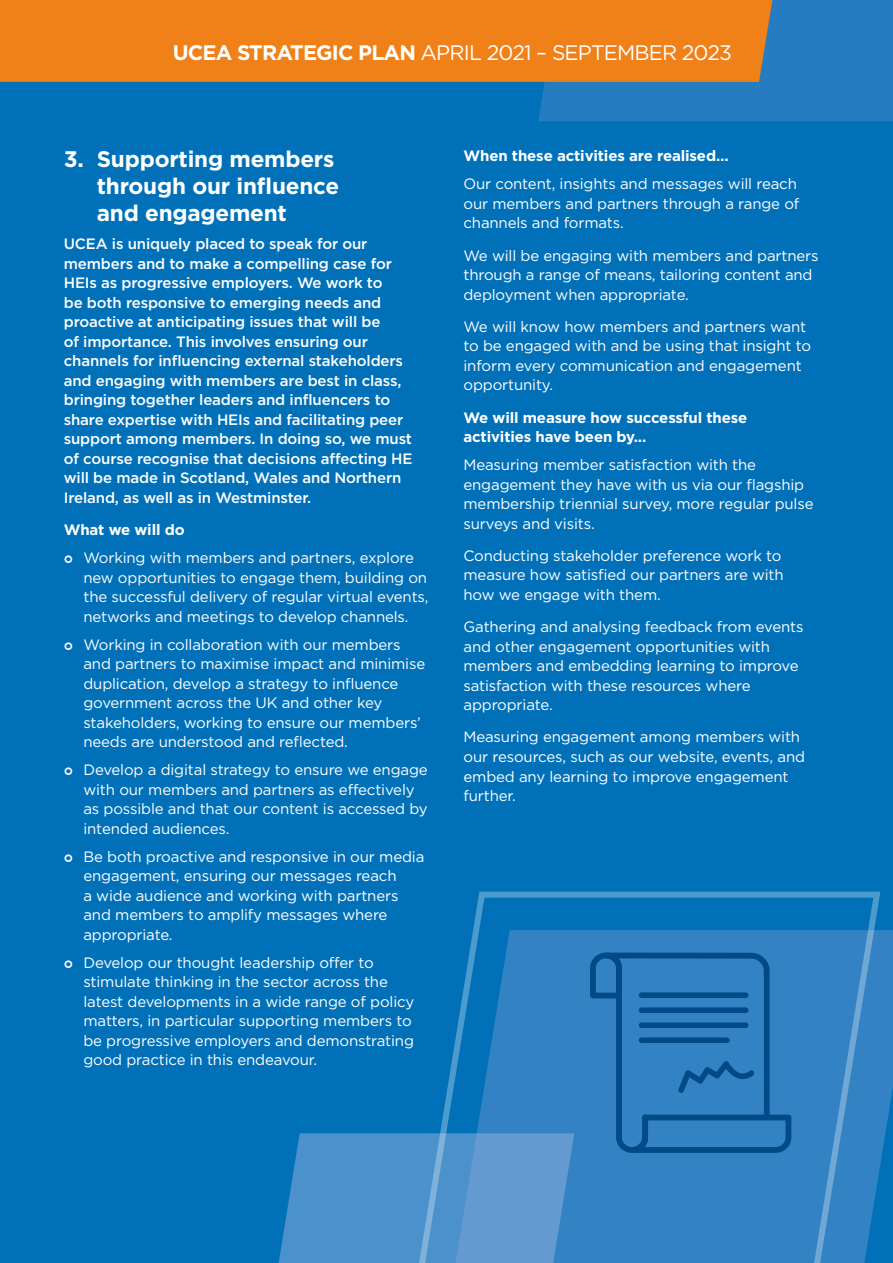
<style>
.page{position:relative;width:893px;height:1263px;background:#0071b9}
.page>*{position:absolute;margin:0;border:0;box-sizing:border-box;transform-origin:0 0}
.t1{font:700 22.5px/27px "Gotham";letter-spacing:-.01em;color:#fff}
.t2{font:21px "Gotham";letter-spacing:-.04em;color:#fff}
.t3{font:15px/19.5px "Gotham";letter-spacing:-.01em;color:#fff}
.t4{font:500 15px/19.5px "Gotham";letter-spacing:-.01em;color:#fff}
.t5{font:700 15px/19.5px "Gotham";letter-spacing:-.01em;color:#fff}
.s1{font-weight:700}
</style>
<div class="page">
<div style="left:538px;top:0;width:355px;height:121px;background:#257cc0"></div>
<div style="left:0;top:0;width:772px;height:82px;background:#f08018"></div>
<svg style="left:884px;top:930px;width:9px;height:210px;background:#2c80c2"></svg>
<svg style="left:278px;top:1133px;width:116px;height:130px;background:#438dc9"></svg>
<svg style="left:394px;top:891px;width:490px;height:372px"></svg>
<svg style="left:590px;top:952px;width:201px;height:201px;background:#2877b7"></svg>
<p class="t2" style="left:173px;top:40px;width:561px"><span class="s1">UCEA STRATEGIC PLAN</span> APRIL 2021 – SEPTEMBER 2023</p>
<p class="t1" style="left:97px;top:145px;width:244px;text-indent:-33px">3. Supporting members through our influence and engagement</p>
<p class="t4" style="left:64px;top:234px;width:350px">UCEA is uniquely placed to speak for our members and to make a compelling case for HEIs as progressive employers. We work to<br>be both responsive to emerging needs and proactive at anticipating issues that will be<br>of importance. This involves ensuring our channels for influencing external stakeholders and engaging with members are best in class, bringing together leaders and influencers to share expertise with HEIs and facilitating peer support among members. In doing so, we must of course recognise that decisions affecting HE will be made in Scotland, Wales and Northern Ireland, as well as in Westminster.</p>
<p class="t5" style="left:64px;top:520px;width:122px">What we will do</p>
<p class="t3" style="left:83px;top:548px;width:347px">Working with members and partners, explore new opportunities to engage them, building on the successful delivery of regular virtual events, networks and meetings to develop channels.</p>
<p class="t3" style="left:83px;top:634px;width:343px">Working in collaboration with our members and partners to maximise impact and minimise duplication, develop a strategy to influence government across the UK and other key stakeholders, working to ensure our members’ needs are understood and reflected.</p>
<p class="t3" style="left:83px;top:760px;width:346px">Develop a digital strategy to ensure we engage with our members and partners as effectively as possible and that our content is accessed by intended audiences.</p>
<p class="t3" style="left:83px;top:846px;width:342px">Be both proactive and responsive in our media engagement, ensuring our messages reach<br>a wide audience and working with partners and members to amplify messages where appropriate.</p>
<p class="t3" style="left:83px;top:952px;width:332px">Develop our thought leadership offer to stimulate thinking in the sector across the latest developments in a wide range of policy matters, in particular supporting members to be progressive employers and demonstrating good practice in this endeavour.</p>
<p class="t5" style="left:463px;top:146px;width:267px">When these activities are realised…</p>
<p class="t3" style="left:463px;top:174px;width:337px">Our content, insights and messages will reach our members and partners through a range of channels and formats.</p>
<p class="t3" style="left:463px;top:245px;width:357px">We will be engaging with members and partners through a range of means, tailoring content and deployment when appropriate.</p>
<p class="t3" style="left:463px;top:317px;width:349px">We will know how members and partners want to be engaged with and be using that insight to inform every communication and engagement opportunity.</p>
<p class="t5" style="left:463px;top:407px;width:285px">We will measure how successful these activities have been by...</p>
<p class="t3" style="left:463px;top:455px;width:352px">Measuring member satisfaction with the engagement they have with us via our flagship membership triennial survey, more regular pulse surveys and visits.</p>
<p class="t3" style="left:463px;top:546px;width:322px">Conducting stakeholder preference work to measure how satisfied our partners are with how we engage with them.</p>
<p class="t3" style="left:463px;top:617px;width:342px">Gathering and analysing feedback from events and other engagement opportunities with members and embedding learning to improve satisfaction with these resources where appropriate.</p>
<p class="t3" style="left:463px;top:727px;width:343px">Measuring engagement among members with our resources, such as our website, events, and embed any learning to improve engagement further.</p>
</div>
